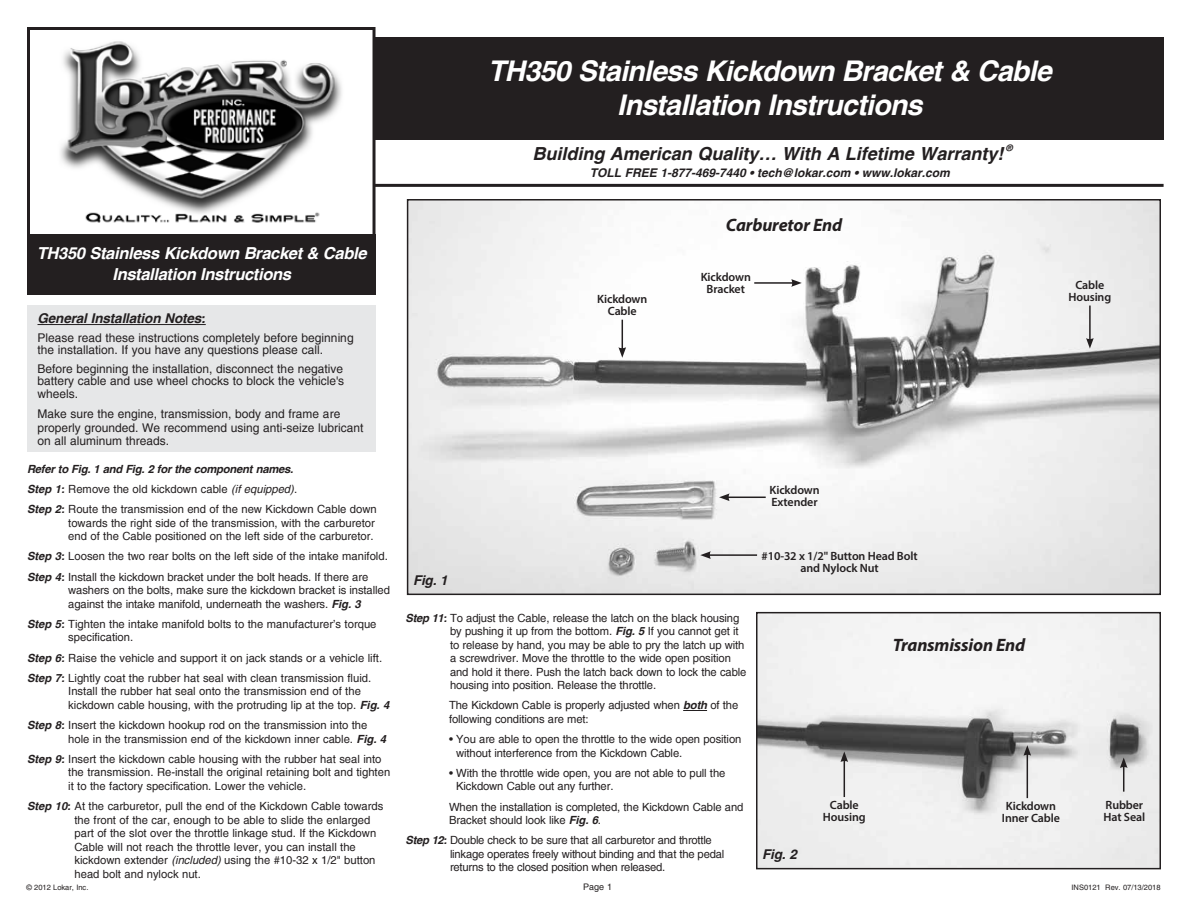
<style>
.page{position:relative;width:1188px;height:918px;background:#fff}
.page>*{position:absolute;margin:0;border:0;box-sizing:border-box;transform-origin:0 0}
.t1{font:italic 700 28.5px/34.5px "Helvetica";letter-spacing:-.025em;color:#fff;text-align:center}
.t2{font:italic 700 18px "Helvetica";color:#231f20}
.t3{font:italic 700 18px "Myriad Pro";letter-spacing:-.01em;color:#231f20}
.t4{font:italic 700 16.5px/21px "Helvetica";letter-spacing:-.02em;color:#fff;text-align:center}
.t5{font:italic 700 13.5px "Helvetica";letter-spacing:-.01em;color:#231f20}
.t6{font:12px/12px "Helvetica";color:#231f20}
.t7{font:600 12px/12px "Myriad Pro";letter-spacing:-.01em;color:#231f20;text-align:center}
.t8{font:italic 700 12px "Helvetica";color:#231f20}
.t9{font:11.25px/13.5px "Helvetica";color:#231f20}
.t10{font:11.25px/13.5px "Helvetica";letter-spacing:-.02em;color:#231f20}
.t11{font:9px "Helvetica";color:#231f20}
.t12{font:italic 700 9px "Helvetica";color:#231f20}
.t13{font:7.5px "Helvetica";color:#231f20}
.s1{font-weight:700;font-style:italic}
.s2{font-style:italic}
</style>
<div class="page">
<img style="left:759px;top:615px;width:399px;height:251px">
<div style="left:756px;top:612px;width:405px;height:257px;border:2px solid #231f20"></div>
<img style="left:410px;top:202px;width:748px;height:390px">
<div style="left:407px;top:199px;width:754px;height:396px;border:2px solid #231f20"></div>
<div style="left:364px;top:38px;width:800px;height:102px;background:#231f20"></div>
<hr style="left:366px;top:184px;width:798px;height:3px;background:#231f20">
<div style="left:28px;top:28px;width:346px;height:263px;background:#fff"></div>
<img style="left:60px;top:41px;width:282px;height:182px">
<div style="left:27px;top:27px;width:349px;height:266px;border:3px solid #231f20"></div>
<div style="left:27px;top:234px;width:348px;height:60px;background:#231f20"></div>
<div style="left:27px;top:305px;width:348px;height:146px;background:#e6e7e8"></div>
<hr style="left:38px;top:324px;width:168px;height:1px;background:#231f20">
<svg style="left:683px;top:710px;width:24px;height:1px"></svg>
<hr style="left:622px;top:320px;width:1px;height:30px;background:#231f20">
<svg style="left:618px;top:347px;width:8px;height:11px"></svg>
<hr style="left:754px;top:282px;width:40px;height:2px;background:#231f20">
<svg style="left:791px;top:279px;width:11px;height:8px"></svg>
<hr style="left:1089px;top:306px;width:2px;height:34px;background:#231f20">
<svg style="left:1086px;top:338px;width:8px;height:11px"></svg>
<hr style="left:727px;top:497px;width:39px;height:1px;background:#231f20">
<svg style="left:719px;top:493px;width:11px;height:8px"></svg>
<hr style="left:708px;top:554px;width:49px;height:2px;background:#231f20">
<svg style="left:700px;top:551px;width:11px;height:8px"></svg>
<hr style="left:844px;top:760px;width:1px;height:37px;background:#231f20">
<svg style="left:840px;top:752px;width:8px;height:10px"></svg>
<hr style="left:1027px;top:753px;width:1px;height:45px;background:#231f20">
<svg style="left:1023px;top:745px;width:8px;height:11px"></svg>
<svg style="left:1120px;top:758px;width:8px;height:34px"></svg>
<h1 class="t1" style="left:488px;top:53px;width:565px">TH350 Stainless Kickdown Bracket &amp; Cable<br>Installation Instructions</h1>
<p class="t12" style="left:1006px;top:143px;width:8px">®</p>
<h2 class="t2" style="left:532px;top:143px;width:473px">Building American Quality… With A Lifetime Warranty!</h2>
<p class="t8" style="left:590px;top:166px;width:362px">TOLL FREE 1-877-469-7440 • tech@lokar.com • www.lokar.com</p>
<h3 class="t4" style="left:37px;top:243px;width:331px">TH350 Stainless Kickdown Bracket &amp; Cable<br>Installation Instructions</h3>
<p class="t5" style="left:38px;top:311px;width:170px">General Installation Notes:</p>
<p class="t6" style="left:38px;top:332px;width:318px">Please read these instructions completely before beginning the installation. If you have any questions please call.</p>
<p class="t6" style="left:38px;top:363px;width:308px">Before beginning the installation, disconnect the negative battery cable and use wheel chocks to block the vehicle's</p>
<p class="t6" style="left:38px;top:384px;width:304px;line-height:20.2px">wheels.<br>Make sure the engine, transmission, body and frame are</p>
<p class="t6" style="left:38px;top:421px;width:328px;line-height:13.5px">properly grounded. We recommend using anti-seize lubricant on all aluminum threads.</p>
<p class="t9" style="left:27px;top:459px;width:351px;line-height:20.2px"><span class="s1">Refer to Fig. 1 and Fig. 2 for the component names.<br>Step 1:</span> Remove the old kickdown cable <span class="s2">(if equipped)</span>.<br><span class="s1">Step 2:</span> Route the transmission end of the new Kickdown Cable down</p>
<p class="t9" style="left:68px;top:516px;width:308px">towards the right side of the transmission, with the carburetor end of the Cable positioned on the left side of the carburetor.</p>
<p class="t9" style="left:27px;top:546px;width:362px;line-height:20.2px"><span class="s1">Step 3:</span> Loosen the two rear bolts on the left side of the intake manifold.<br><span class="s1">Step 4:</span> Install the kickdown bracket under the bolt heads. If there are</p>
<p class="t9" style="left:68px;top:583px;width:323px">washers on the bolts, make sure the kickdown bracket is installed against the intake manifold, underneath the washers. <span class="s1">Fig. 3</span></p>
<p class="t9" style="left:68px;top:617px;width:310px;text-indent:-41px"><span class="s1">Step 5:</span> Tighten the intake manifold bolts to the manufacturer’s torque specification.</p>
<p class="t9" style="left:27px;top:648px;width:357px;line-height:20.2px"><span class="s1">Step 6:</span> Raise the vehicle and support it on jack stands or a vehicle lift.<br><span class="s1">Step 7:</span> Lightly coat the rubber hat seal with clean transmission fluid.</p>
<p class="t9" style="left:68px;top:685px;width:323px">Install the rubber hat seal onto the transmission end of the kickdown cable housing, with the protruding lip at the top. <span class="s1">Fig. 4</span></p>
<p class="t9" style="left:68px;top:718px;width:319px;text-indent:-41px"><span class="s1">Step 8:</span> Insert the kickdown hookup rod on the transmission into the hole in the transmission end of the kickdown inner cable. <span class="s1">Fig. 4</span></p>
<p class="t9" style="left:68px;top:752px;width:324px;text-indent:-41px"><span class="s1">Step 9:</span> Insert the kickdown cable housing with the rubber hat seal into the transmission. Re-install the original retaining bolt and tighten it to the factory specification. Lower the vehicle.</p>
<p class="t9" style="left:75px;top:799px;width:310px;text-indent:-48px"><span class="s1">Step 10:</span> At the carburetor, pull the end of the Kickdown Cable towards the front of the car, enough to be able to slide the enlarged part of the slot over the throttle linkage stud. If the Kickdown Cable will not reach the throttle lever, you can install the kickdown extender <span class="s2">(included)</span> using the #10-32 x 1/2" button head bolt and nylock nut.</p>
<p class="t5" style="left:413px;top:572px;width:36px">Fig. 1</p>
<p class="t7" style="left:597px;top:293px;width:52px">Kickdown<br>Cable</p>
<h2 class="t3" style="left:726px;top:213px;width:118px">Carburetor End</h2>
<p class="t7" style="left:701px;top:271px;width:52px">Kickdown<br>Bracket</p>
<p class="t7" style="left:770px;top:484px;width:52px;text-align:left">Kickdown<br>Extender</p>
<p class="t7" style="left:762px;top:549px;width:158px">#10-32 x 1/2" Button Head Bolt and Nylock Nut</p>
<p class="t7" style="left:1069px;top:279px;width:44px">Cable<br>Housing</p>
<p class="t9" style="left:450px;top:611px;width:298px;text-indent:-44px"><span class="s1">Step 11:</span> To adjust the Cable, release the latch on the black housing by pushing it up from the bottom. <span class="s1">Fig. 5</span> If you cannot get it to release by hand, you may be able to pry the latch up with a screwdriver. Move the throttle to the wide open position and hold it there. Push the latch back down to lock the cable housing into position. Release the throttle.</p>
<p class="t9" style="left:449px;top:699px;width:291px">The Kickdown Cable is properly adjusted when <span class="s1">both</span> of the following conditions are met:</p>
<p class="t9" style="left:456px;top:733px;width:287px;text-indent:-7px">• You are able to open the throttle to the wide open position without interference from the Kickdown Cable.</p>
<p class="t9" style="left:456px;top:766px;width:271px;text-indent:-7px">• With the throttle wide open, you are not able to pull the<br>Kickdown Cable out any further.</p>
<p class="t9" style="left:449px;top:800px;width:296px">When the installation is completed, the Kickdown Cable and<br>Bracket should look like <span class="s1">Fig. 6</span>.</p>
<p class="t10" style="left:450px;top:834px;width:276px;text-indent:-44px"><span class="s1">Step 12:</span> Double check to be sure that all carburetor and throttle linkage operates freely without binding and that the pedal returns to the closed position when released.</p>
<p class="t5" style="left:762px;top:846px;width:36px">Fig. 2</p>
<p class="t7" style="left:823px;top:799px;width:44px">Cable<br>Housing</p>
<h2 class="t3" style="left:893px;top:634px;width:134px">Transmission End</h2>
<p class="t7" style="left:1002px;top:800px;width:60px">Kickdown<br>Inner Cable</p>
<p class="t7" style="left:1104px;top:798px;width:43px;text-align:left">Rubber<br>Hat Seal</p>
<p class="t13" style="left:26px;top:883px;width:64px">© 2012 Lokar, Inc.</p>
<p class="t11" style="left:583px;top:881px;width:30px">Page 1</p>
<p class="t13" style="left:1072px;top:883px;width:91px">INS0121 Rev. 07/13/2018</p>
</div>
